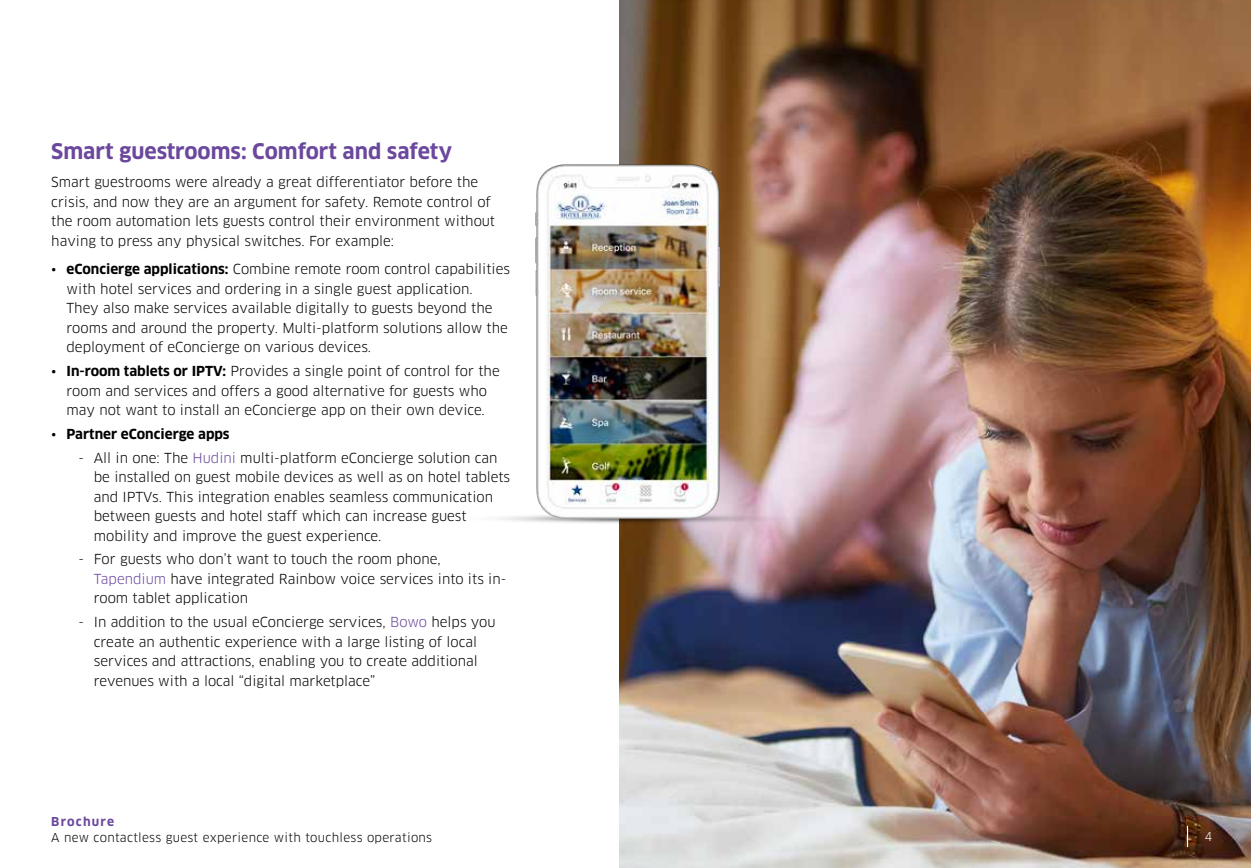
<style>
.page{position:relative;width:1251px;height:868px;background:#fff}
.page>*{position:absolute;margin:0;border:0;box-sizing:border-box;transform-origin:0 0}
.t1{font:700 21px "Clan OT";color:#6b489d}
.t2{font:13.5px/19.5px "Clan OT";color:#000}
.t3{font:700 13.5px "Clan OT";color:#000}
.t4{font:12px "Clan OT";letter-spacing:.025em;color:#000}
.t5{font:700 12px "Clan OT";letter-spacing:.1em;color:#6b489d}
.t6{font:12px "Clan OT";color:#fff}
.s1{font-weight:700}
.s2{font-weight:400}
.s3{color:#6b489d}
</style>
<div class="page">
<img style="left:619px;top:0;width:631px;height:867px">
<img style="left:499px;top:142px;width:299px;height:403px">
<svg style="left:1186px;top:825px;width:1px;height:22px"></svg>
<h1 class="t1" style="left:51px;top:139px;width:402px">Smart guestrooms: Comfort and safety</h1>
<p class="t2" style="left:51px;top:172px;width:445px">Smart guestrooms were already a great differentiator before the crisis, and now they are an argument for safety. Remote control of the room automation lets guests control their environment without having to press any physical switches. For example:</p>
<p class="t2" style="left:66px;top:259px;width:445px;text-indent:-15px">• <span class="s1">eConcierge applications:</span> Combine remote room control capabilities with hotel services and ordering in a single guest application.<br>They also make services available digitally to guests beyond the rooms and around the property. Multi-platform solutions allow the deployment of eConcierge on various devices.</p>
<p class="t2" style="left:51px;top:361px;width:450px;text-align:center">• <span class="s1">In-room tablets or IPTV:</span> Provides a single point of control for the room and services and offers a good alternative for guests who may not want to install an eConcierge app on their own device.</p>
<p class="t3" style="left:51px;top:426px;width:180px"><span class="s2">•</span> Partner eConcierge apps</p>
<p class="t2" style="left:94px;top:448px;width:418px;text-indent:-15px">- All in one: The <span class="s3">Hudini</span> multi-platform eConcierge solution can be installed on guest mobile devices as well as on hotel tablets and IPTVs. This integration enables seamless communication between guests and hotel staff which can increase guest mobility and improve the guest experience.</p>
<p class="t2" style="left:94px;top:549px;width:414px;text-indent:-15px">- For guests who don’t want to touch the room phone,<br><span class="s3">Tapendium</span> have integrated Rainbow voice services into its in&shy;room tablet application</p>
<p class="t2" style="left:94px;top:612px;width:403px;text-indent:-15px">- In addition to the usual eConcierge services, <span class="s3">Bowo</span> helps you create an authentic experience with a large listing of local services and attractions, enabling you to create additional revenues with a local “digital marketplace”</p>
<p class="t5" style="left:51px;top:814px;width:64px">Brochure</p>
<p class="t4" style="left:51px;top:830px;width:382px">A new contactless guest experience with touchless operations</p>
<p class="t6" style="left:1204px;top:828px;width:9px">4</p>
</div>
